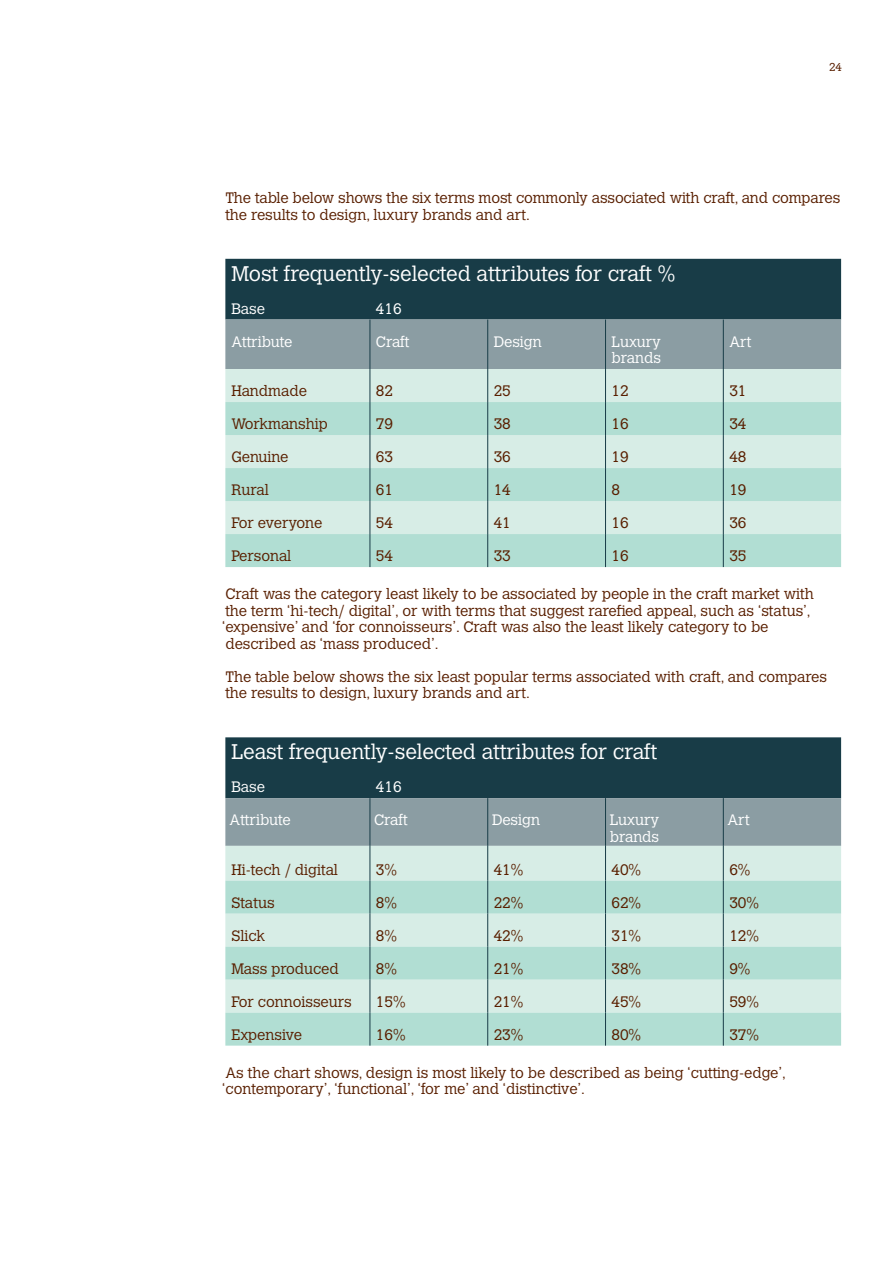
<style>
.page{position:relative;width:893px;height:1263px;background:#fff}
.page>*{position:absolute;margin:0;border:0;box-sizing:border-box;transform-origin:0 0}
.t1{font:300 21px "Calvert MT Std";letter-spacing:-.005em;color:#fff}
.t2{font:300 15px/16.5px "Calvert MT Std";letter-spacing:-.005em;color:#591f00}
.t3{font:300 15px/16.5px "Calvert MT Std";letter-spacing:-.005em;color:#fff}
.t4{font:300 11.25px "Calvert MT Std";color:#591f00}
</style>
<div class="page">
<svg style="left:225px;top:259px;width:616px;height:110px;background:#4c6871"></svg>
<div style="left:225px;top:369px;width:616px;height:33px;background:#d7ede6"></div>
<svg style="left:225px;top:402px;width:616px;height:165px;background:#c0e3da"></svg>
<hr style="left:370px;top:319px;width:1px;height:50px;background:#183c47">
<hr style="left:370px;top:369px;width:1px;height:33px;background:#183c47">
<hr style="left:370px;top:402px;width:1px;height:33px;background:#183c47">
<hr style="left:370px;top:435px;width:1px;height:33px;background:#183c47">
<hr style="left:370px;top:468px;width:1px;height:33px;background:#183c47">
<hr style="left:370px;top:501px;width:1px;height:33px;background:#183c47">
<hr style="left:370px;top:534px;width:1px;height:33px;background:#183c47">
<hr style="left:487px;top:319px;width:1px;height:50px;background:#183c47">
<hr style="left:605px;top:319px;width:1px;height:50px;background:#183c47">
<hr style="left:487px;top:369px;width:1px;height:33px;background:#183c47">
<hr style="left:605px;top:369px;width:1px;height:33px;background:#183c47">
<hr style="left:487px;top:402px;width:1px;height:33px;background:#183c47">
<hr style="left:605px;top:402px;width:1px;height:33px;background:#183c47">
<hr style="left:487px;top:435px;width:1px;height:33px;background:#183c47">
<hr style="left:605px;top:435px;width:1px;height:33px;background:#183c47">
<hr style="left:487px;top:468px;width:1px;height:33px;background:#183c47">
<hr style="left:605px;top:468px;width:1px;height:33px;background:#183c47">
<hr style="left:487px;top:501px;width:1px;height:33px;background:#183c47">
<hr style="left:605px;top:501px;width:1px;height:33px;background:#183c47">
<hr style="left:487px;top:534px;width:1px;height:33px;background:#183c47">
<hr style="left:605px;top:534px;width:1px;height:33px;background:#183c47">
<hr style="left:723px;top:319px;width:1px;height:50px;background:#183c47">
<hr style="left:723px;top:369px;width:1px;height:33px;background:#183c47">
<hr style="left:723px;top:402px;width:1px;height:33px;background:#183c47">
<hr style="left:723px;top:435px;width:1px;height:33px;background:#183c47">
<hr style="left:723px;top:468px;width:1px;height:33px;background:#183c47">
<hr style="left:723px;top:501px;width:1px;height:33px;background:#183c47">
<hr style="left:723px;top:534px;width:1px;height:33px;background:#183c47">
<svg style="left:225px;top:737px;width:616px;height:109px;background:#4c6770"></svg>
<div style="left:225px;top:846px;width:616px;height:35px;background:#d7ede6"></div>
<svg style="left:225px;top:881px;width:616px;height:165px;background:#c0e3da"></svg>
<hr style="left:370px;top:798px;width:1px;height:48px;background:#183c47">
<hr style="left:487px;top:798px;width:1px;height:48px;background:#183c47">
<hr style="left:370px;top:846px;width:1px;height:34px;background:#183c47">
<hr style="left:487px;top:846px;width:1px;height:34px;background:#183c47">
<hr style="left:370px;top:880px;width:1px;height:33px;background:#183c47">
<hr style="left:487px;top:880px;width:1px;height:33px;background:#183c47">
<hr style="left:370px;top:913px;width:1px;height:33px;background:#183c47">
<hr style="left:487px;top:913px;width:1px;height:33px;background:#183c47">
<hr style="left:370px;top:946px;width:1px;height:33px;background:#183c47">
<hr style="left:487px;top:946px;width:1px;height:33px;background:#183c47">
<hr style="left:370px;top:979px;width:1px;height:33px;background:#183c47">
<hr style="left:487px;top:979px;width:1px;height:33px;background:#183c47">
<hr style="left:370px;top:1012px;width:1px;height:33px;background:#183c47">
<hr style="left:487px;top:1012px;width:1px;height:33px;background:#183c47">
<hr style="left:605px;top:798px;width:1px;height:48px;background:#183c47">
<hr style="left:723px;top:798px;width:1px;height:48px;background:#183c47">
<hr style="left:605px;top:846px;width:1px;height:34px;background:#183c47">
<hr style="left:723px;top:846px;width:1px;height:34px;background:#183c47">
<hr style="left:605px;top:880px;width:1px;height:33px;background:#183c47">
<hr style="left:723px;top:880px;width:1px;height:33px;background:#183c47">
<hr style="left:605px;top:913px;width:1px;height:33px;background:#183c47">
<hr style="left:723px;top:913px;width:1px;height:33px;background:#183c47">
<hr style="left:605px;top:946px;width:1px;height:33px;background:#183c47">
<hr style="left:723px;top:946px;width:1px;height:33px;background:#183c47">
<hr style="left:605px;top:979px;width:1px;height:33px;background:#183c47">
<hr style="left:723px;top:979px;width:1px;height:33px;background:#183c47">
<hr style="left:605px;top:1012px;width:1px;height:33px;background:#183c47">
<hr style="left:723px;top:1012px;width:1px;height:33px;background:#183c47">
<p class="t4" style="left:829px;top:61px;width:14px">24</p>
<p class="t2" style="left:225px;top:190px;width:616px">The table below shows the six terms most commonly associated with craft, and compares the results to design, luxury brands and art.</p>
<h1 class="t1" style="left:231px;top:261px;width:445px">Most frequently-selected attributes for craft %</h1>
<p class="t3" style="left:231px;top:300px;width:35px">Base</p>
<p class="t3" style="left:376px;top:300px;width:27px">416</p>
<p class="t3" style="left:231px;top:333px;width:63px">Attribute</p>
<p class="t3" style="left:376px;top:333px;width:35px">Craft</p>
<p class="t3" style="left:494px;top:333px;width:50px">Design</p>
<p class="t3" style="left:611px;top:333px;width:51px">Luxury brands</p>
<p class="t3" style="left:729px;top:333px;width:24px">Art</p>
<p class="t2" style="left:231px;top:383px;width:77px">Handmade</p>
<p class="t2" style="left:376px;top:383px;width:19px">82</p>
<p class="t2" style="left:494px;top:383px;width:19px">25</p>
<p class="t2" style="left:611px;top:383px;width:19px">12</p>
<p class="t2" style="left:729px;top:383px;width:19px">31</p>
<p class="t2" style="left:231px;top:416px;width:98px">Workmanship</p>
<p class="t2" style="left:376px;top:416px;width:19px">79</p>
<p class="t2" style="left:494px;top:416px;width:19px">38</p>
<p class="t2" style="left:611px;top:416px;width:19px">16</p>
<p class="t2" style="left:729px;top:416px;width:19px">34</p>
<p class="t2" style="left:231px;top:449px;width:59px">Genuine</p>
<p class="t2" style="left:376px;top:449px;width:19px">63</p>
<p class="t2" style="left:494px;top:449px;width:19px">36</p>
<p class="t2" style="left:611px;top:449px;width:19px">19</p>
<p class="t2" style="left:729px;top:449px;width:19px">48</p>
<p class="t2" style="left:231px;top:482px;width:39px">Rural</p>
<p class="t2" style="left:376px;top:482px;width:19px">61</p>
<p class="t2" style="left:494px;top:482px;width:19px">14</p>
<p class="t2" style="left:611px;top:482px;width:10px">8</p>
<p class="t2" style="left:729px;top:482px;width:19px">19</p>
<p class="t2" style="left:231px;top:515px;width:92px">For everyone</p>
<p class="t2" style="left:376px;top:515px;width:19px">54</p>
<p class="t2" style="left:494px;top:515px;width:19px">41</p>
<p class="t2" style="left:611px;top:515px;width:19px">16</p>
<p class="t2" style="left:729px;top:515px;width:19px">36</p>
<p class="t2" style="left:231px;top:548px;width:61px">Personal</p>
<p class="t2" style="left:376px;top:548px;width:19px">54</p>
<p class="t2" style="left:494px;top:548px;width:19px">33</p>
<p class="t2" style="left:611px;top:548px;width:19px">16</p>
<p class="t2" style="left:729px;top:548px;width:19px">35</p>
<p class="t2" style="left:222px;top:586px;width:593px">Craft was the category least likely to be associated by people in the craft market with the term ‘hi-tech/ digital’, or with terms that suggest rarefied appeal, such as ‘status’, ‘expensive’ and ‘for connoisseurs’. Craft was also the least likely category to be described as ‘mass produced’.</p>
<p class="t2" style="left:225px;top:669px;width:603px">The table below shows the six least popular terms associated with craft, and compares the results to design, luxury brands and art.</p>
<h1 class="t1" style="left:231px;top:740px;width:427px">Least frequently-selected attributes for craft</h1>
<p class="t3" style="left:231px;top:779px;width:35px">Base</p>
<p class="t3" style="left:376px;top:779px;width:27px">416</p>
<p class="t3" style="left:230px;top:812px;width:63px">Attribute</p>
<p class="t3" style="left:374px;top:812px;width:35px">Craft</p>
<p class="t3" style="left:492px;top:812px;width:50px">Design</p>
<p class="t3" style="left:610px;top:812px;width:51px">Luxury brands</p>
<p class="t3" style="left:728px;top:812px;width:24px">Art</p>
<p class="t2" style="left:231px;top:861px;width:108px">Hi-tech / digital</p>
<p class="t2" style="left:376px;top:861px;width:23px">3%</p>
<p class="t2" style="left:494px;top:861px;width:31px">41%</p>
<p class="t2" style="left:611px;top:861px;width:31px">40%</p>
<p class="t2" style="left:729px;top:861px;width:23px">6%</p>
<p class="t2" style="left:231px;top:894px;width:45px">Status</p>
<p class="t2" style="left:376px;top:894px;width:23px">8%</p>
<p class="t2" style="left:494px;top:894px;width:31px">22%</p>
<p class="t2" style="left:611px;top:894px;width:31px">62%</p>
<p class="t2" style="left:729px;top:894px;width:31px">30%</p>
<p class="t2" style="left:231px;top:927px;width:35px">Slick</p>
<p class="t2" style="left:376px;top:927px;width:23px">8%</p>
<p class="t2" style="left:494px;top:927px;width:31px">42%</p>
<p class="t2" style="left:611px;top:927px;width:31px">31%</p>
<p class="t2" style="left:729px;top:927px;width:31px">12%</p>
<p class="t2" style="left:231px;top:960px;width:109px">Mass produced</p>
<p class="t2" style="left:376px;top:960px;width:23px">8%</p>
<p class="t2" style="left:494px;top:960px;width:31px">21%</p>
<p class="t2" style="left:611px;top:960px;width:31px">38%</p>
<p class="t2" style="left:729px;top:960px;width:23px">9%</p>
<p class="t2" style="left:231px;top:993px;width:122px">For connoisseurs</p>
<p class="t2" style="left:376px;top:993px;width:31px">15%</p>
<p class="t2" style="left:494px;top:993px;width:31px">21%</p>
<p class="t2" style="left:611px;top:993px;width:31px">45%</p>
<p class="t2" style="left:729px;top:993px;width:31px">59%</p>
<p class="t2" style="left:231px;top:1026px;width:72px">Expensive</p>
<p class="t2" style="left:376px;top:1026px;width:31px">16%</p>
<p class="t2" style="left:494px;top:1026px;width:31px">23%</p>
<p class="t2" style="left:611px;top:1026px;width:31px">80%</p>
<p class="t2" style="left:729px;top:1026px;width:31px">37%</p>
<p class="t2" style="left:222px;top:1065px;width:565px">As the chart shows, design is most likely to be described as being ‘cutting-edge’, ‘contemporary’, ‘functional’, ‘for me’ and ‘distinctive’.</p>
</div>
